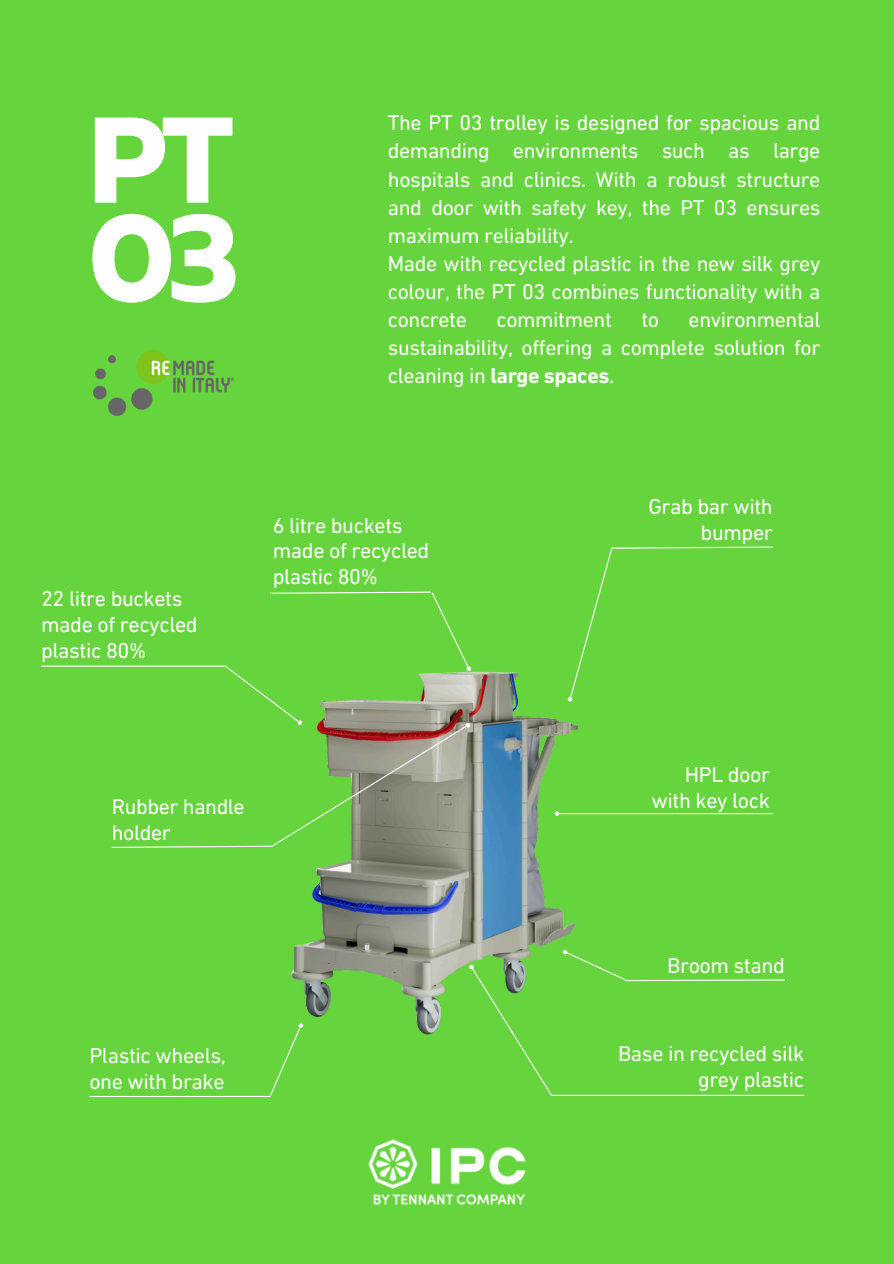
<style>
.page{position:relative;width:894px;height:1264px;background:#fff}
.page>*{position:absolute;margin:0;border:0;box-sizing:border-box;transform-origin:0 0}
.t1{font:700 121.8px/98.1px "Prompt";color:#fff}
.t2{font:21.9px/25.8px "DIN Next LT Pro";letter-spacing:-.02em;color:#fff}
.t3{font:21.75px/28.2px "DIN Next LT Pro";letter-spacing:-.02em;color:#fff;text-align:justify}
.s1{font-weight:700}
</style>
<div class="page">
<div style="left:0;top:0;width:893px;height:1263px;background:#66d43d"></div>
<hr style="left:41px;top:665px;width:183px;height:1px;background:#fff">
<hr style="left:558px;top:813px;width:214px;height:1px;background:#fff">
<svg style="left:583px;top:546px;width:190px;height:103px"></svg>
<svg style="left:517px;top:1041px;width:36px;height:55px"></svg>
<hr style="left:551px;top:1094px;width:253px;height:1px;background:#fff">
<svg style="left:268px;top:1041px;width:27px;height:56px"></svg>
<hr style="left:89px;top:1095px;width:181px;height:1px;background:#fff">
<img style="left:93px;top:350px;width:141px;height:66px">
<img style="left:291px;top:649px;width:301px;height:392px">
<img style="left:368px;top:1139px;width:158px;height:66px">
<svg style="left:111px;top:591px;width:360px;height:257px"></svg>
<svg style="left:562px;top:949px;width:223px;height:32px"></svg>
<p class="t1" style="left:89px;top:113px;width:151px">PT<br>03</p>
<p class="t3" style="left:388px;top:111px;width:434px">The PT 03 trolley is designed for spacious and demanding environments such as large hospitals and clinics. With a robust structure and door with safety key, the PT 03 ensures maximum reliability.</p>
<p class="t3" style="left:388px;top:251px;width:434px">Made with recycled plastic in the new silk grey colour, the PT 03 combines functionality with a concrete</p>
<p class="t3" style="left:388px;top:308px;width:434px;text-indent:300px">environmental sustainability, offering a complete solution for cleaning in <span class="s1">large spaces</span>.</p>
<p class="t3" style="left:496px;top:308px;width:117px">commitment</p>
<p class="t3" style="left:641px;top:308px;width:19px">to</p>
<h1 class="t2" style="left:41px;top:588px;width:158px">22 litre buckets made of recycled plastic 80%</h1>
<p class="t2" style="left:273px;top:514px;width:158px">6 litre buckets made of recycled plastic 80%</p>
<p class="t3" style="left:112px;top:795px;width:134px;line-height:25.8px">Rubber handle holder</p>
<p class="t2" style="left:89px;top:1044px;width:138px">Plastic wheels, one with brake</p>
<p class="t2" style="left:648px;top:495px;width:126px;text-align:right">Grab bar with bumper</p>
<p class="t2" style="left:651px;top:763px;width:120px;text-align:right">HPL door with key lock</p>
<p class="t2" style="left:667px;top:954px;width:119px">Broom stand</p>
<p class="t2" style="left:618px;top:1042px;width:188px;text-align:right">Base in recycled silk grey plastic</p>
</div>
